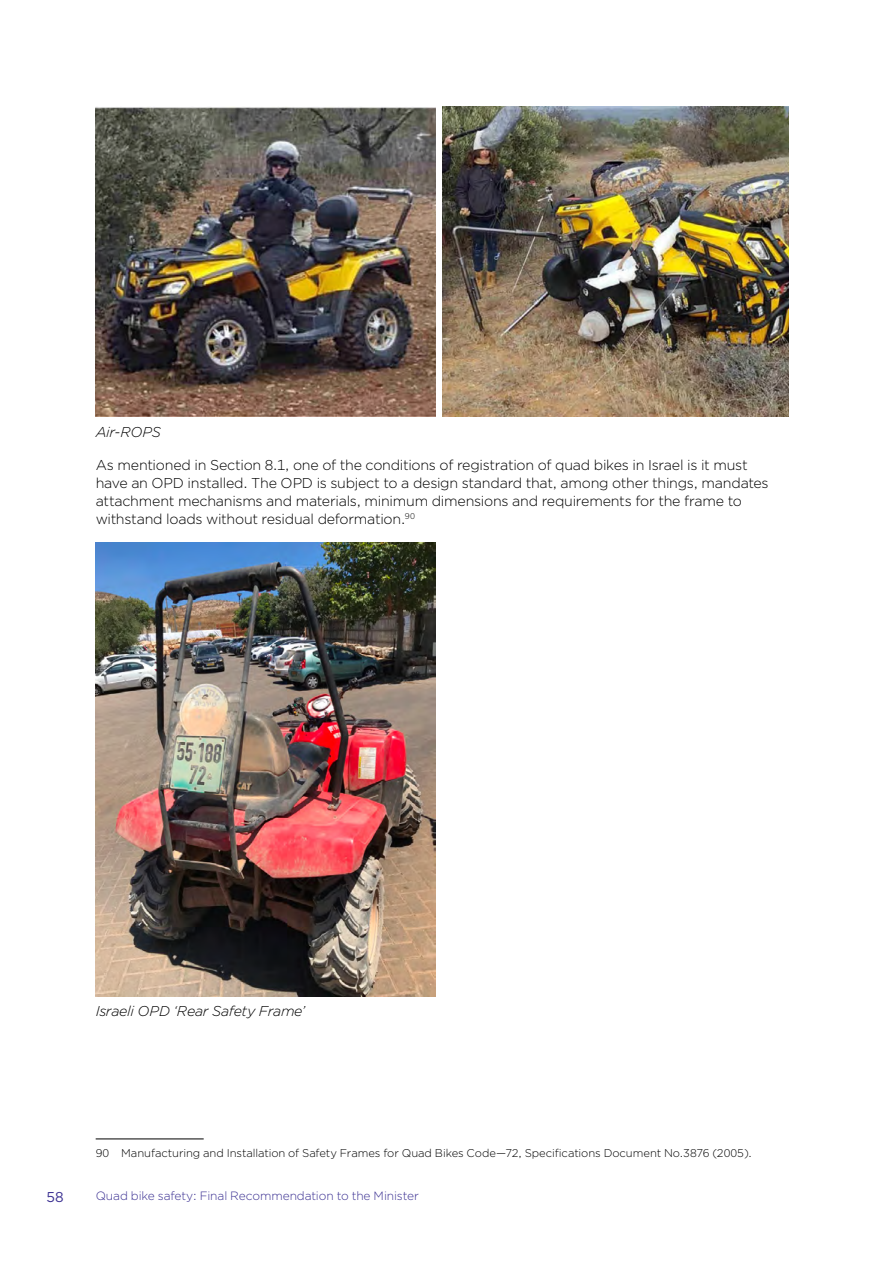
<style>
.page{position:relative;width:893px;height:1263px;background:#fff}
.page>*{position:absolute;margin:0;border:0;box-sizing:border-box;transform-origin:0 0}
._01_Body_text{font:300 14.25px/18px "Gotham";letter-spacing:-.02em;color:#000}
._01_Body_text-2{font:italic 300 14.25px "Gotham";letter-spacing:-.02em;color:#000}
.t1{font:14.25px "Gotham";color:#3b3092}
.t2{font:300 12px "Gotham";letter-spacing:-.01em;color:#3b3092}
._01_Footnote{font:300 11.25px "Gotham";letter-spacing:-.005em;color:#000}
</style>
<div class="page">
<img style="left:96px;top:107px;width:340px;height:310px">
<img style="left:442px;top:106px;width:347px;height:311px">
<img style="left:96px;top:542px;width:340px;height:454px">
<hr style="left:96px;top:1139px;width:108px;height:1px;background:#000">
<p class="_01_Body_text-2" style="left:96px;top:422px;width:67px">Air-ROPS</p>
<p class="_01_Body_text" style="left:96px;top:455px;width:674px">As mentioned in Section 8.1, one of the conditions of registration of quad bikes in Israel is it must have an OPD installed. The OPD is subject to a design standard that, among other things, mandates attachment mechanisms and materials, minimum dimensions and requirements for the frame to withstand loads without residual deformation.<sup>90</sup></p>
<p class="_01_Body_text-2" style="left:96px;top:1002px;width:211px">Israeli OPD ‘Rear Safety Frame’</p>
<p class="_01_Footnote" style="left:96px;top:1145px;width:658px">90 Manufacturing and Installation of Safety Frames for Quad Bikes Code—72, Specifications Document No.3876 (2005).</p>
<p class="t1" style="left:47px;top:1188px;width:19px">58</p>
<p class="t2" style="left:96px;top:1188px;width:325px">Quad bike safety: Final Recommendation to the Minister</p>
</div>
